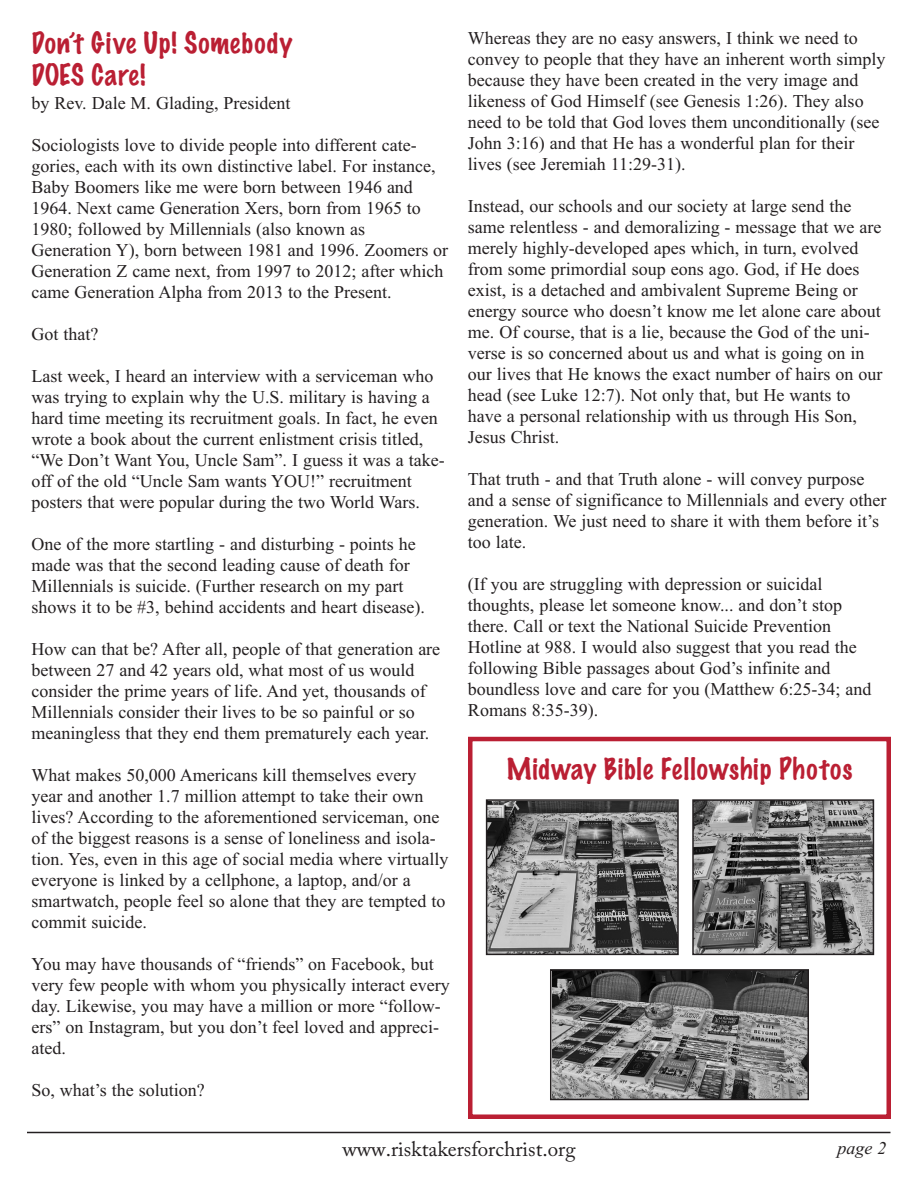
<style>
.page{position:relative;width:918px;height:1188px;background:#fff}
.page>*{position:absolute;margin:0;border:0;box-sizing:border-box;transform-origin:0 0}
.t1{font:100 27px/32.4px "Marker Felt";letter-spacing:.035em;color:#ba1f33}
.t2{font:21px "Adobe Caslon Pro";color:#231f20}
.t3{font:18px/21px "Times New Roman";color:#231f20}
.t4{font:italic 18px "Times New Roman";color:#231f20}
</style>
<div class="page">
<hr style="left:27px;top:1132px;width:864px;height:1px;background:#231f20">
<div style="left:468px;top:737px;width:423px;height:382px;border:4px solid #ba1f33"></div>
<img style="left:489px;top:802px;width:187px;height:150px">
<div style="left:486px;top:799px;width:193px;height:156px;border:2px solid #231f20"></div>
<img style="left:695px;top:802px;width:176px;height:150px">
<div style="left:692px;top:799px;width:182px;height:156px;border:2px solid #231f20"></div>
<img style="left:553px;top:972px;width:253px;height:125px">
<div style="left:550px;top:969px;width:259px;height:131px;border:2px solid #231f20"></div>
<h1 class="t1" style="left:32px;top:26px;width:262px">Don’t Give Up! Somebody<br>DOES Care!</h1>
<p class="t3" style="left:32px;top:92px;width:261px">by Rev. Dale M. Glading, President</p>
<p class="t3" style="left:31px;top:135px;width:418px">Sociologists love to divide people into different cate&shy;gories, each with its own distinctive label. For instance, Baby Boomers like me were born between 1946 and 1964. Next came Generation Xers, born from 1965 to 1980; followed by Millennials (also known as Generation Y), born between 1981 and 1996. Zoomers or Generation Z came next, from 1997 to 2012; after which came Generation Alpha from 2013 to the Present.</p>
<p class="t3" style="left:31px;top:324px;width:68px">Got that?</p>
<p class="t3" style="left:31px;top:366px;width:415px">Last week, I heard an interview with a serviceman who was trying to explain why the U.S. military is having a hard time meeting its recruitment goals. In fact, he even wrote a book about the current enlistment crisis titled, “We Don’t Want You, Uncle Sam”. I guess it was a take&shy;off of the old “Uncle Sam wants YOU!” recruitment posters that were popular during the two World Wars.</p>
<p class="t3" style="left:31px;top:534px;width:395px">One of the more startling - and disturbing - points he made was that the second leading cause of death for Millennials is suicide. (Further research on my part shows it to be #3, behind accidents and heart disease).</p>
<p class="t3" style="left:31px;top:639px;width:410px">How can that be? After all, people of that generation are between 27 and 42 years old, what most of us would consider the prime years of life. And yet, thousands of Millennials consider their lives to be so painful or so meaningless that they end them prematurely each year.</p>
<p class="t3" style="left:31px;top:765px;width:418px">What makes 50,000 Americans kill themselves every year and another 1.7 million attempt to take their own lives? According to the aforementioned serviceman, one of the biggest reasons is a sense of loneliness and isola&shy;tion. Yes, even in this age of social media where virtually everyone is linked by a cellphone, a laptop, and/or a smartwatch, people feel so alone that they are tempted to commit suicide.</p>
<p class="t3" style="left:31px;top:954px;width:420px">You may have thousands of “friends” on Facebook, but very few people with whom you physically interact every day. Likewise, you may have a million or more “follow&shy;ers” on Instagram, but you don’t feel loved and appreci&shy;ated.</p>
<p class="t3" style="left:31px;top:1080px;width:175px">So, what’s the solution?</p>
<p class="t3" style="left:468px;top:27px;width:419px">Whereas they are no easy answers, I think we need to convey to people that they have an inherent worth simply because they have been created in the very image and likeness of God Himself (see Genesis 1:26). They also need to be told that God loves them unconditionally (see John 3:16) and that He has a wonderful plan for their lives (see Jeremiah 11:29-31).</p>
<p class="t3" style="left:468px;top:195px;width:416px">Instead, our schools and our society at large send the same relentless - and demoralizing - message that we are merely highly-developed apes which, in turn, evolved from some primordial soup eons ago. God, if He does exist, is a detached and ambivalent Supreme Being or energy source who doesn’t know me let alone care about me. Of course, that is a lie, because the God of the uni&shy;verse is so concerned about us and what is going on in our lives that He knows the exact number of hairs on our head (see Luke 12:7). Not only that, but He wants to have a personal relationship with us through His Son, Jesus Christ.</p>
<p class="t3" style="left:468px;top:468px;width:420px">That truth - and that Truth alone - will convey purpose and a sense of significance to Millennials and every other generation. We just need to share it with them before it’s too late.</p>
<p class="t3" style="left:468px;top:573px;width:405px">(If you are struggling with depression or suicidal thoughts, please let someone know... and don’t stop there. Call or text the National Suicide Prevention Hotline at 988. I would also suggest that you read the following Bible passages about God’s infinite and boundless love and care for you (Matthew 6:25-34; and Romans 8:35-39).</p>
<h1 class="t1" style="left:507px;top:753px;width:347px">Midway Bible Fellowship Photos</h1>
<p class="t2" style="left:342px;top:1141px;width:235px">www.risktakersforchrist.org</p>
<p class="t4" style="left:838px;top:1137px;width:50px">page 2</p>
</div>
